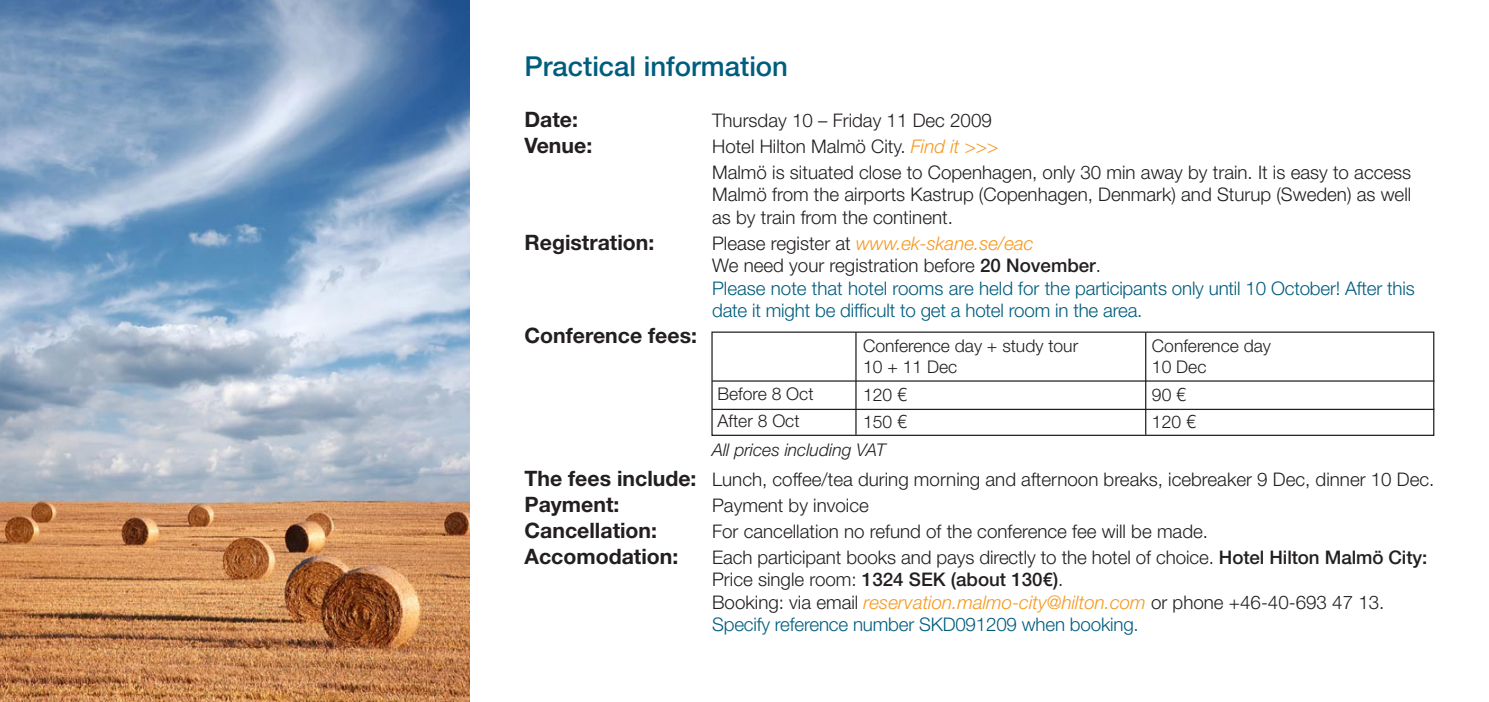
<style>
.page{position:relative;width:1489px;height:702px;background:#fff}
.page>*{position:absolute;margin:0;border:0;box-sizing:border-box;transform-origin:0 0}
.t1{font:500 27.5px "Helvetica Neue";color:#005d7e}
.t2{font:700 21.25px "Helvetica Neue";color:#231f20}
.t3{font:300 18.75px/22.5px "Helvetica Neue";color:#231f20;text-align:justify}
.t4{font:300 18.75px/22.5px "Helvetica Neue";letter-spacing:-.01em;color:#005d7e}
.t5{font:italic 300 18.75px "Helvetica Neue";color:#f7981d}
.t6{font:300 17.5px "Helvetica Neue";color:#231f20}
.t7{font:italic 300 17.5px "Helvetica Neue";color:#231f20}
.s1{font-style:italic;color:#f7981d}
.s2{font-style:normal;color:#231f20}
.s3{color:#231f20}
.s4{font-weight:500;color:#231f20}
.s5{font-size:18.75px}
.s6{font-weight:700;font-size:21.25px}
.s7{font-weight:500}
.s8{color:#005d7e}
</style>
<div class="page">
<div style="left:711px;top:331px;width:723px;height:105px;border:1px solid #231f20"></div>
<hr style="left:855px;top:332px;width:1px;height:103px;background:#231f20">
<hr style="left:1144px;top:332px;width:2px;height:103px;background:#231f20">
<hr style="left:712px;top:380px;width:722px;height:1px;background:#231f20">
<hr style="left:712px;top:409px;width:722px;height:1px;background:#231f20">
<img style="left:0;top:0;width:469px;height:702px">
<p class="t1" style="left:524px;top:50px;width:265px">Practical information</p>
<p class="t2" style="left:524px;top:106px;width:55px">Date:</p>
<p class="t3" style="left:712px;top:108px;width:281px">Thursday 10 – Friday 11 Dec 2009</p>
<p class="t2" style="left:524px;top:132px;width:69px">Venue:</p>
<p class="t3" style="left:712px;top:134px;width:288px">Hotel Hilton Malmö City. <span class="s1">Find it &gt;&gt;&gt;</span></p>
<p class="t3" style="left:712px;top:160px;width:700px">Malmö is situated close to Copenhagen, only 30 min away by train. It is easy to access Malmö from the airports Kastrup (Copenhagen, Denmark) and Sturup (Sweden) as well as by train from the continent.</p>
<p class="t2" style="left:524px;top:229px;width:131px">Registration:</p>
<p class="t5" style="left:712px;top:232px;width:323px"><span class="s2">Please register at</span> www.ek-skane.se/eac</p>
<p class="t4" style="left:712px;top:254px;width:704px"><span class="s3">We need your registration before</span> <span class="s4">20 November</span><span class="s3">.<br></span>Please note that hotel rooms are held for the participants only until 10 October! After this date it might be difficult to get a hotel room in the area.</p>
<p class="t2" style="left:524px;top:322px;width:174px">Conference fees:</p>
<p class="t6" style="left:863px;top:335px;width:217px">Conference day + study tour</p>
<p class="t6" style="left:863px;top:356px;width:96px">10 + 11 Dec</p>
<p class="t6" style="left:1151px;top:335px;width:121px">Conference day</p>
<p class="t6" style="left:1151px;top:356px;width:56px">10 Dec</p>
<p class="t6" style="left:717px;top:383px;width:97px">Before 8 Oct</p>
<p class="t6" style="left:863px;top:384px;width:46px">120 <span class="s5">€</span></p>
<p class="t6" style="left:1151px;top:384px;width:36px">90 <span class="s5">€</span></p>
<p class="t6" style="left:717px;top:410px;width:84px">After 8 Oct</p>
<p class="t6" style="left:863px;top:411px;width:46px">150 <span class="s5">€</span></p>
<p class="t6" style="left:1151px;top:411px;width:46px">120 <span class="s5">€</span></p>
<p class="t7" style="left:712px;top:439px;width:175px">All prices including VAT</p>
<p class="t3" style="left:524px;top:467px;width:911px"><span class="s6">The fees include:</span> Lunch, coffee/tea during morning and afternoon breaks, icebreaker 9 Dec, dinner 10 Dec.</p>
<p class="t2" style="left:524px;top:491px;width:96px">Payment:</p>
<p class="t3" style="left:712px;top:493px;width:158px">Payment by invoice</p>
<p class="t2" style="left:524px;top:517px;width:134px">Cancellation:</p>
<p class="t3" style="left:712px;top:519px;width:497px">For cancellation no refund of the conference fee will be made.</p>
<p class="t2" style="left:524px;top:543px;width:155px">Accomodation:</p>
<p class="t3" style="left:712px;top:545px;width:716px;text-align:left">Each participant books and pays directly to the hotel of choice. <span class="s7">Hotel Hilton Malmö City:<br></span>Price single room: <span class="s7">1324 SEK (about 130€)</span>.<br>Booking: via email <span class="s1">reservation.malmo-city@hilton.com</span> or phone +46-40-693 47 13.<br><span class="s8">Specify reference number SKD091209 when booking.</span></p>
</div>
